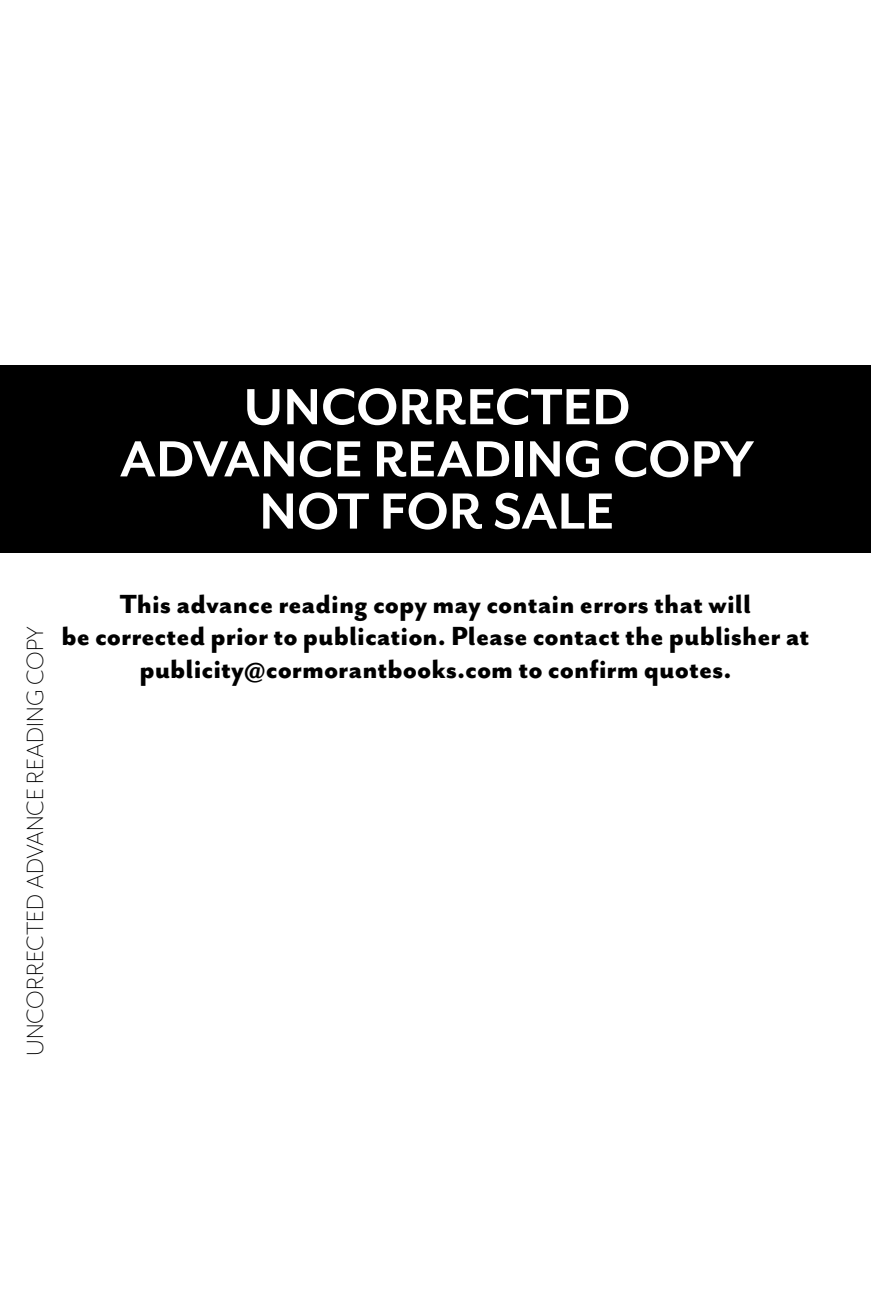
<style>
.page{position:relative;width:871px;height:1296px;background:#fff}
.page>*{position:absolute;margin:0;border:0;box-sizing:border-box;transform-origin:0 0}
.t1{font:700 58.5px/52.2px "Mr Eaves San OT";color:#fff;text-align:center}
.t2{font:800 30.15px/32.2px "Mr Eaves San OT";color:#000;text-align:center}
.t3{font:300 27px "Mr Eaves San OT";color:#000}
</style>
<div class="page">
<div style="left:0;top:365px;width:871px;height:188px;background:#000"></div>
<h1 class="t1" style="left:120px;top:381px;width:636px">UNCORRECTED<br>ADVANCE READING COPY<br>NOT FOR SALE</h1>
<p class="t3" style="left:20px;top:1056px;width:432px;rotate:-90deg">UNCORRECTED ADVANCE READING COPY</p>
<p class="t2" style="left:61px;top:588px;width:749px">This advance reading copy may contain errors that will<br>be corrected prior to publication. Please contact the publisher at publicity@cormorantbooks.com to confirm quotes.</p>
</div>
